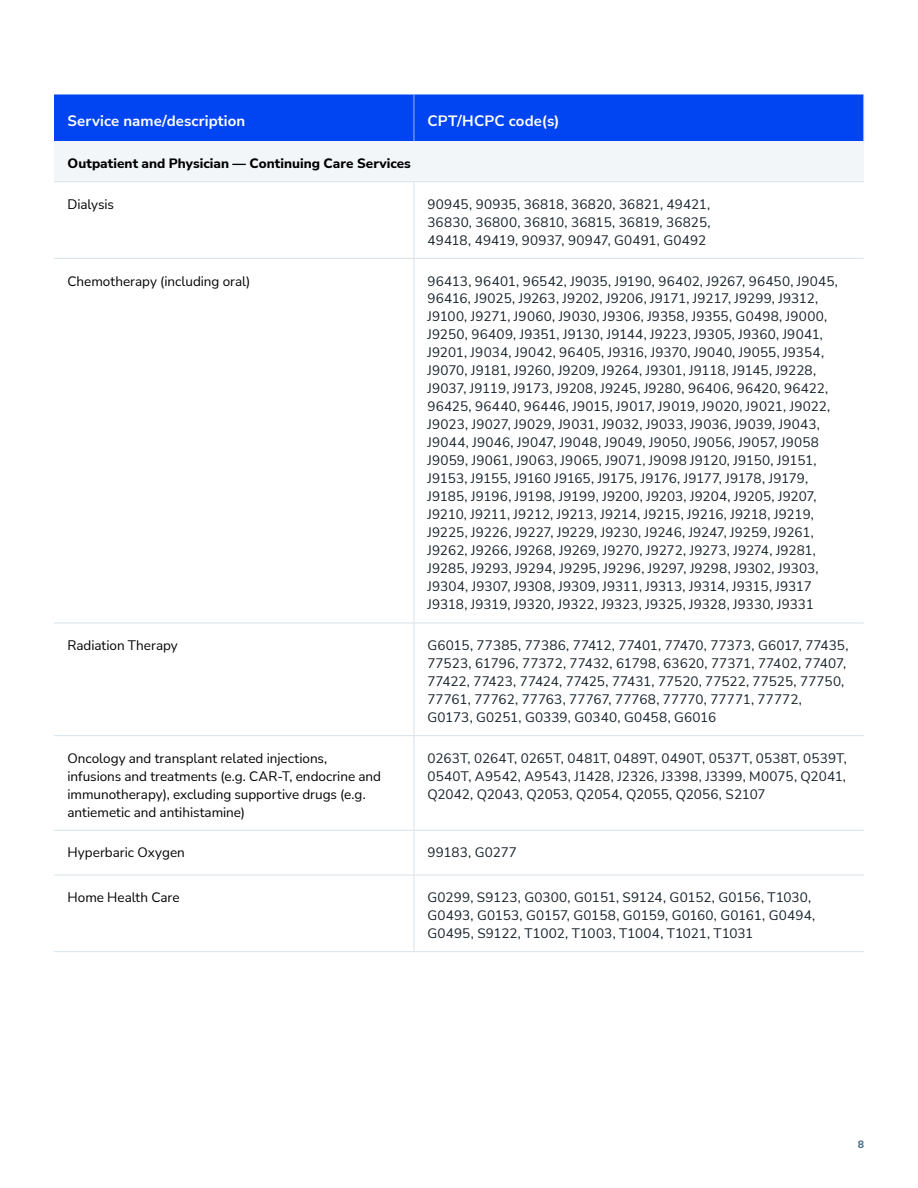
<style>
.page{position:relative;width:918px;height:1188px;background:#fff}
.page>*{position:absolute;margin:0;border:0;box-sizing:border-box;transform-origin:0 0}
.t1{font:700 15px "Nunito Sans";letter-spacing:.01em;color:#fff}
.t2{font:13.5px/18px "Nunito Sans";letter-spacing:.01em;color:#152028}
.t3{font:13.5px/18px "Nunito Sans";color:#000}
.t4{font:800 13.5px "Nunito Sans";letter-spacing:.005em;color:#000}
.t5{font:800 10.5px "Nunito Sans";color:#4c7490}
</style>
<div class="page">
<div style="left:54px;top:94px;width:809px;height:47px;background:#0144f1"></div>
<div style="left:54px;top:141px;width:810px;height:41px;background:#f2f6f8"></div>
<hr style="left:863px;top:94px;width:1px;height:47px;background:#99b6fe">
<hr style="left:414px;top:94px;width:1px;height:47px;background:#99b6fe">
<hr style="left:54px;top:181px;width:360px;height:1px;background:#d7e2ea">
<hr style="left:414px;top:181px;width:450px;height:1px;background:#d7e2ea">
<hr style="left:414px;top:182px;width:1px;height:76px;background:#d7e2ea">
<hr style="left:54px;top:258px;width:360px;height:1px;background:#d7e2ea">
<hr style="left:414px;top:258px;width:450px;height:1px;background:#d7e2ea">
<hr style="left:414px;top:259px;width:1px;height:364px;background:#d7e2ea">
<hr style="left:54px;top:623px;width:360px;height:1px;background:#d7e2ea">
<hr style="left:414px;top:623px;width:450px;height:1px;background:#d7e2ea">
<hr style="left:414px;top:623px;width:1px;height:112px;background:#d7e2ea">
<hr style="left:54px;top:735px;width:360px;height:1px;background:#d7e2ea">
<hr style="left:414px;top:735px;width:450px;height:1px;background:#d7e2ea">
<hr style="left:414px;top:736px;width:1px;height:94px;background:#d7e2ea">
<hr style="left:54px;top:830px;width:360px;height:1px;background:#d7e2ea">
<hr style="left:414px;top:830px;width:450px;height:1px;background:#d7e2ea">
<hr style="left:414px;top:831px;width:1px;height:44px;background:#d7e2ea">
<hr style="left:54px;top:875px;width:360px;height:1px;background:#d7e2ea">
<hr style="left:414px;top:875px;width:450px;height:1px;background:#d7e2ea">
<hr style="left:414px;top:875px;width:1px;height:76px;background:#d7e2ea">
<hr style="left:54px;top:951px;width:360px;height:1px;background:#d7e2ea">
<hr style="left:414px;top:951px;width:450px;height:1px;background:#d7e2ea">
<p class="t1" style="left:68px;top:110px;width:179px">Service name/description</p>
<p class="t1" style="left:427px;top:110px;width:134px">CPT/HCPC code(s)</p>
<p class="t4" style="left:68px;top:154px;width:345px">Outpatient and Physician — Continuing Care Services</p>
<p class="t3" style="left:68px;top:195px;width:48px">Dialysis</p>
<p class="t2" style="left:427px;top:195px;width:285px;text-align:justify">90945, 90935, 36818, 36820, 36821, 49421, 36830, 36800, 36810, 36815, 36819, 36825, 49418, 49419, 90937, 90947, G0491, G0492</p>
<p class="t3" style="left:68px;top:271px;width:185px">Chemotherapy (including oral)</p>
<p class="t2" style="left:427px;top:271px;width:412px">96413, 96401, 96542, J9035, J9190, 96402, J9267, 96450, J9045, 96416, J9025, J9263, J9202, J9206, J9171, J9217, J9299, J9312, J9100, J9271, J9060, J9030, J9306, J9358, J9355, G0498, J9000, J9250, 96409, J9351, J9130, J9144, J9223, J9305, J9360, J9041, J9201, J9034, J9042, 96405, J9316, J9370, J9040, J9055, J9354, J9070, J9181, J9260, J9209, J9264, J9301, J9118, J9145, J9228, J9037, J9119, J9173, J9208, J9245, J9280, 96406, 96420, 96422, 96425, 96440, 96446, J9015, J9017, J9019, J9020, J9021, J9022, J9023, J9027, J9029, J9031, J9032, J9033, J9036, J9039, J9043, J9044, J9046, J9047, J9048, J9049, J9050, J9056, J9057, J9058<br>J9059, J9061, J9063, J9065, J9071, J9098 J9120, J9150, J9151, J9153, J9155, J9160 J9165, J9175, J9176, J9177, J9178, J9179, J9185, J9196, J9198, J9199, J9200, J9203, J9204, J9205, J9207, J9210, J9211, J9212, J9213, J9214, J9215, J9216, J9218, J9219, J9225, J9226, J9227, J9229, J9230, J9246, J9247, J9259, J9261, J9262, J9266, J9268, J9269, J9270, J9272, J9273, J9274, J9281, J9285, J9293, J9294, J9295, J9296, J9297, J9298, J9302, J9303, J9304, J9307, J9308, J9309, J9311, J9313, J9314, J9315, J9317<br>J9318, J9319, J9320, J9322, J9323, J9325, J9328, J9330, J9331</p>
<p class="t3" style="left:68px;top:636px;width:112px">Radiation Therapy</p>
<p class="t2" style="left:427px;top:636px;width:423px">G6015, 77385, 77386, 77412, 77401, 77470, 77373, G6017, 77435, 77523, 61796, 77372, 77432, 61798, 63620, 77371, 77402, 77407, 77422, 77423, 77424, 77425, 77431, 77520, 77522, 77525, 77750, 77761, 77762, 77763, 77767, 77768, 77770, 77771, 77772, G0173, G0251, G0339, G0340, G0458, G6016</p>
<p class="t3" style="left:68px;top:748px;width:315px">Oncology and transplant related injections, infusions and treatments (e.g. CAR-T, endocrine and immunotherapy), excluding supportive drugs (e.g. antiemetic and antihistamine)</p>
<p class="t2" style="left:427px;top:748px;width:421px;text-align:justify">0263T, 0264T, 0265T, 0481T, 0489T, 0490T, 0537T, 0538T, 0539T, 0540T, A9542, A9543, J1428, J2326, J3398, J3399, M0075, Q2041, Q2042, Q2043, Q2053, Q2054, Q2055, Q2056, S2107</p>
<p class="t3" style="left:68px;top:843px;width:119px">Hyperbaric Oxygen</p>
<p class="t2" style="left:427px;top:843px;width:91px">99183, G0277</p>
<p class="t3" style="left:68px;top:888px;width:114px">Home Health Care</p>
<p class="t2" style="left:427px;top:888px;width:389px">G0299, S9123, G0300, G0151, S9124, G0152, G0156, T1030,<br>G0493, G0153, G0157, G0158, G0159, G0160, G0161, G0494,<br>G0495, S9122, T1002, T1003, T1004, T1021, T1031</p>
<p class="t5" style="left:858px;top:1136px;width:8px">8</p>
</div>
